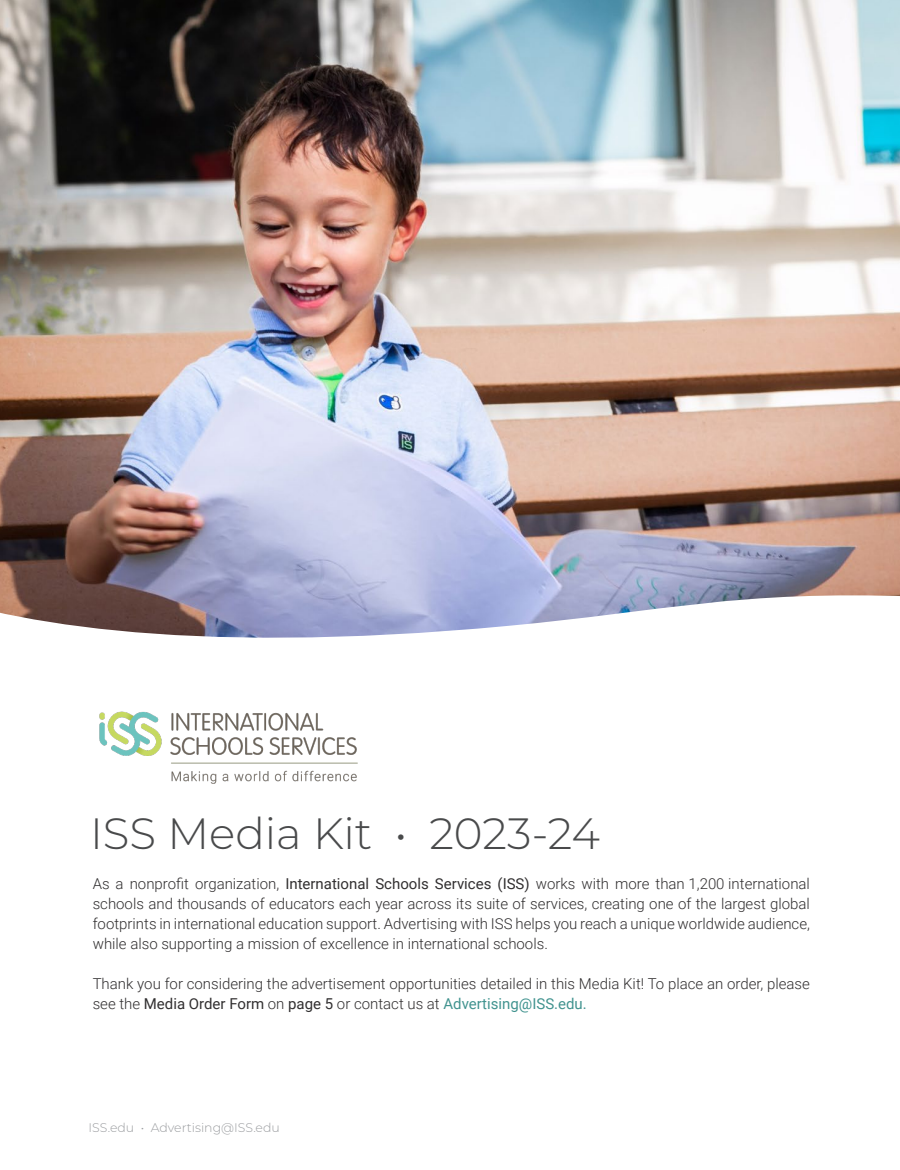
<style>
.page{position:relative;width:900px;height:1170px;background:#fff}
.page>*{position:absolute;margin:0;border:0;box-sizing:border-box;transform-origin:0 0}
.t1{font:300 43.75px "Montserrat";color:#494a4b}
.t2{font:300 15px/20px "Roboto";color:#312f30;text-align:justify}
.t3{font:300 12.5px "Montserrat";color:#9b9da0}
.s1{font-weight:400}
.s2{font-weight:400;color:#41938f}
</style>
<div class="page">
<img style="left:0;top:0;width:900px;height:356px">
<img style="left:0;top:356px;width:900px;height:282px">
<img style="left:99px;top:711px;width:259px;height:73px">
<p class="t1" style="left:90px;top:804px;width:511px">ISS Media Kit • 2023-24</p>
<p class="t2" style="left:93px;top:873px;width:719px">As a nonprofit organization, <span class="s1">International Schools Services (ISS)</span> works with more than 1,200 international schools and thousands of educators each year across its suite of services, creating one of the largest global footprints in international education support. Advertising with ISS helps you reach a unique worldwide audience, while also supporting a mission of excellence in international schools.</p>
<p class="t2" style="left:93px;top:973px;width:719px">Thank you for considering the advertisement opportunities detailed in this Media Kit! To place an order, please see the <span class="s1">Media Order Form</span> on <span class="s1">page 5</span> or contact us at <span class="s2">Advertising@ISS.edu.</span></p>
<p class="t3" style="left:89px;top:1119px;width:193px">ISS.edu • Advertising@ISS.edu</p>
</div>
